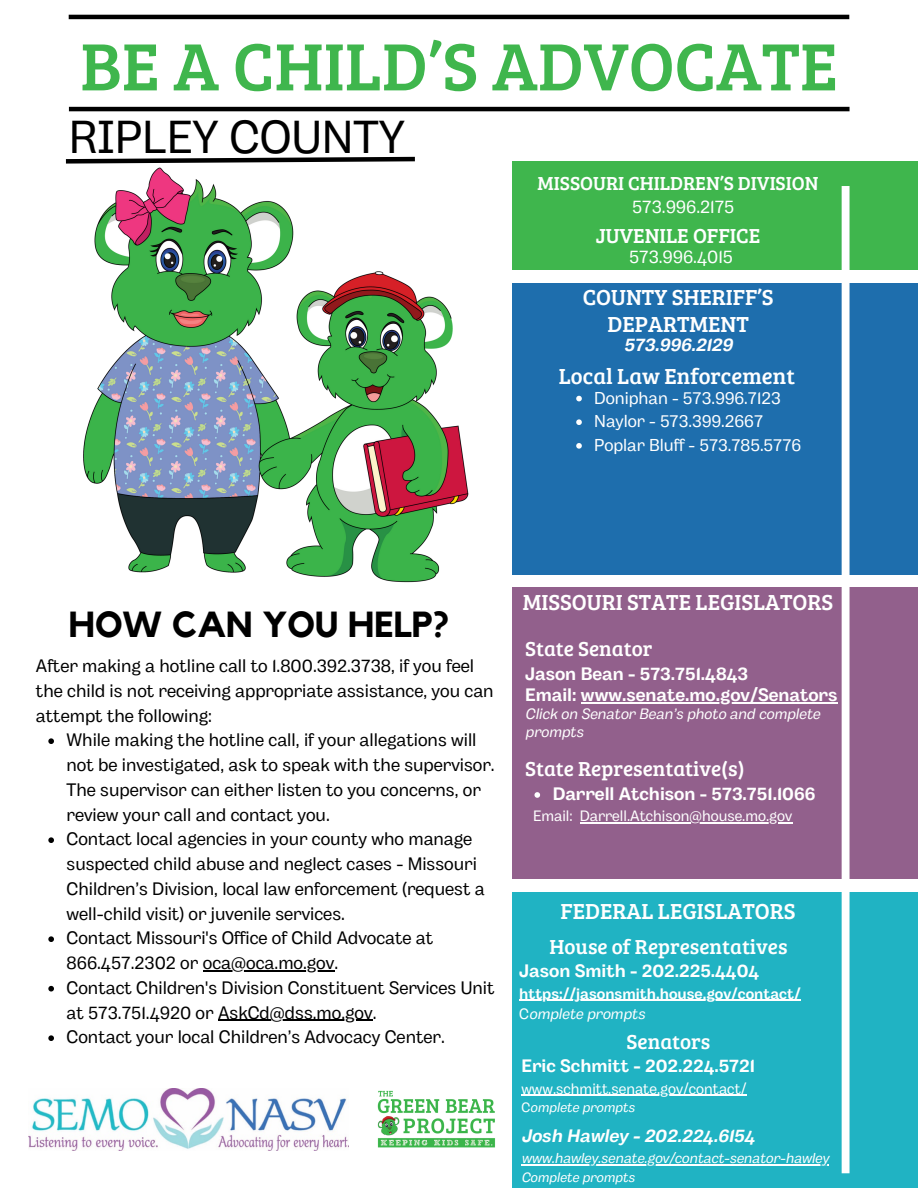
<style>
.page{position:relative;width:918px;height:1188px;background:#fff}
.page>*{position:absolute;margin:0;border:0;box-sizing:border-box;transform-origin:0 0}
.t1{font:69px "Bree Serif";color:#3fb64d}
.t2{font:46.2px "Body Grotesque";color:#000}
.t3{font:700 36.15px "Kollektif";color:#000}
.t4{font:22.5px/27px "Bree Serif";color:#fff;text-align:center}
.t5{font:21px "Bree Serif";color:#fff}
.t6{font:19.5px "Bree Serif";color:#fff}
.t7{font:18px/24.8px "Body Grotesque";color:#000}
.t8{font:700 18px "Body Grotesque";color:#fff}
.t9{font:italic 700 18px "Body Grotesque";color:#fff}
.t10{font:18px "Body Grotesque";color:#fff}
.t11{font:17.25px "Body Grotesque";color:#fff}
.t12{font:15px "Body Grotesque";color:#fff}
.t13{font:italic 15px "Body Grotesque";color:#fff}
.t14{font:700 15px "Body Grotesque";color:#fff}
.t15{font:italic 14.25px "Body Grotesque";color:#fff}
.t16{font:italic 13.5px "Body Grotesque";color:#fff}
.s1{font-style:normal}
</style>
<div class="page">
<div style="left:512px;top:161px;width:406px;height:109px;background:#3fb64d"></div>
<div style="left:512px;top:283px;width:406px;height:292px;background:#1e6ead"></div>
<div style="left:512px;top:587px;width:406px;height:292px;background:#92608c"></div>
<div style="left:512px;top:892px;width:406px;height:296px;background:#20b3c3"></div>
<div style="left:842px;top:186px;width:8px;height:987px;background:#fff"></div>
<hr style="left:69px;top:15px;width:780px;height:4px;background:#000">
<hr style="left:69px;top:107px;width:781px;height:4px;background:#000">
<svg style="left:83px;top:156px;width:332px;height:3px"></svg>
<img style="left:65px;top:159px;width:404px;height:424px">
<img style="left:377px;top:1090px;width:118px;height:58px">
<img style="left:29px;top:1088px;width:319px;height:62px">
<svg style="left:576px;top:396px;width:6px;height:5px"></svg>
<svg style="left:576px;top:419px;width:6px;height:6px"></svg>
<svg style="left:576px;top:443px;width:6px;height:6px"></svg>
<hr style="left:581px;top:703px;width:257px;height:1px;background:#fff">
<svg style="left:534px;top:792px;width:6px;height:6px"></svg>
<hr style="left:580px;top:823px;width:212px;height:1px;background:#fff">
<hr style="left:519px;top:1000px;width:282px;height:1px;background:#fff">
<hr style="left:521px;top:1094px;width:226px;height:2px;background:#fff">
<hr style="left:521px;top:1164px;width:308px;height:1px;background:#fff">
<svg style="left:48px;top:738px;width:6px;height:6px"></svg>
<svg style="left:48px;top:837px;width:6px;height:6px"></svg>
<svg style="left:48px;top:936px;width:6px;height:6px"></svg>
<hr style="left:203px;top:970px;width:131px;height:1px;background:#000">
<svg style="left:48px;top:986px;width:6px;height:6px"></svg>
<hr style="left:218px;top:1020px;width:155px;height:1px;background:#000">
<svg style="left:48px;top:1035px;width:6px;height:6px"></svg>
<p class="t1" style="left:80px;top:16px;width:759px">BE A CHILD’S ADVOCATE</p>
<h1 class="t2" style="left:69px;top:110px;width:338px">RIPLEY COUNTY</h1>
<p class="t6" style="left:538px;top:169px;width:282px">MISSOURI CHILDREN’S DIVISION</p>
<p class="t10" style="left:632px;top:196px;width:104px">573.996.2175</p>
<p class="t5" style="left:596px;top:220px;width:166px">JUVENILE OFFICE</p>
<h4 class="t10" style="left:629px;top:247px;width:105px">573.996.4015</h4>
<p class="t4" style="left:583px;top:283px;width:193px">COUNTY SHERIFF’S<br>DEPARTMENT</p>
<p class="t9" style="left:624px;top:335px;width:110px">573.996.2129</p>
<p class="t4" style="left:559px;top:362px;width:238px">Local Law Enforcement</p>
<p class="t11" style="left:594px;top:388px;width:188px">Doniphan - 573.996.7123</p>
<p class="t11" style="left:594px;top:411px;width:171px">Naylor - 573.399.2667</p>
<p class="t11" style="left:594px;top:435px;width:209px">Poplar Bluff - 573.785.5776</p>
<h6 class="t3" style="left:69px;top:608px;width:382px">HOW CAN YOU HELP?</h6>
<p class="t7" style="left:36px;top:655px;width:459px">After making a hotline call to 1.800.392.3738, if you feel the child is not receiving appropriate assistance, you can attempt the following:</p>
<p class="t7" style="left:67px;top:729px;width:430px">While making the hotline call, if your allegations will not be investigated, ask to speak with the supervisor.<br>The supervisor can either listen to you concerns, or review your call and contact you.</p>
<p class="t7" style="left:67px;top:828px;width:420px">Contact local agencies in your county who manage suspected child abuse and neglect cases - Missouri Children’s Division, local law enforcement (request a well-child visit) or juvenile services.</p>
<p class="t7" style="left:67px;top:927px;width:368px">Contact Missouri's Office of Child Advocate at<br>866.457.2302 or oca@oca.mo.gov.</p>
<p class="t7" style="left:67px;top:977px;width:429px">Contact Children's Division Constituent Services Unit at 573.751.4920 or AskCd@dss.mo.gov.</p>
<p class="t7" style="left:67px;top:1026px;width:380px">Contact your local Children’s Advocacy Center.</p>
<p class="t4" style="left:523px;top:587px;width:312px">MISSOURI STATE LEGISLATORS</p>
<h4 class="t5" style="left:525px;top:633px;width:129px">State Senator</h4>
<h5 class="t8" style="left:525px;top:663px;width:224px">Jason Bean - 573.751.4843</h5>
<p class="t8" style="left:525px;top:685px;width:314px">Email: www.senate.mo.gov/Senators</p>
<p class="t13" style="left:525px;top:706px;width:296px">Click on Senator Bean’s photo and complete</p>
<p class="t13" style="left:525px;top:724px;width:60px">prompts</p>
<h4 class="t5" style="left:525px;top:753px;width:221px">State Representative(s)</h4>
<h5 class="t8" style="left:553px;top:783px;width:264px">Darrell Atchison - 573.751.1066</h5>
<p class="t12" style="left:533px;top:808px;width:41px">Email:</p>
<p class="t12" style="left:580px;top:808px;width:214px">Darrell.Atchison@house.mo.gov</p>
<p class="t4" style="left:560px;top:897px;width:237px">FEDERAL LEGISLATORS</p>
<p class="t5" style="left:550px;top:932px;width:239px">House of Representatives</p>
<p class="t8" style="left:519px;top:961px;width:242px">Jason Smith - 202.225.4404</p>
<h5 class="t14" style="left:519px;top:985px;width:283px">https://jasonsmith.house.gov/contact/</h5>
<p class="t13" style="left:519px;top:1005px;width:127px"><span class="s1">C</span>omplete prompts</p>
<p class="t5" style="left:627px;top:1027px;width:85px">Senators</p>
<h4 class="t8" style="left:521px;top:1055px;width:235px">Eric Schmitt - 202.224.5721</h4>
<h5 class="t12" style="left:521px;top:1080px;width:227px">www.schmitt.senate.gov/contact/</h5>
<p class="t16" style="left:521px;top:1100px;width:115px"><span class="s1">C</span>omplete prompts</p>
<p class="t9" style="left:521px;top:1125px;width:235px">Josh Hawley - 202.224.6154</p>
<p class="t15" style="left:521px;top:1150px;width:309px">www.hawley.senate.gov/contact-senator-hawley</p>
<h5 class="t16" style="left:521px;top:1170px;width:115px">Complete prompts</h5>
</div>
